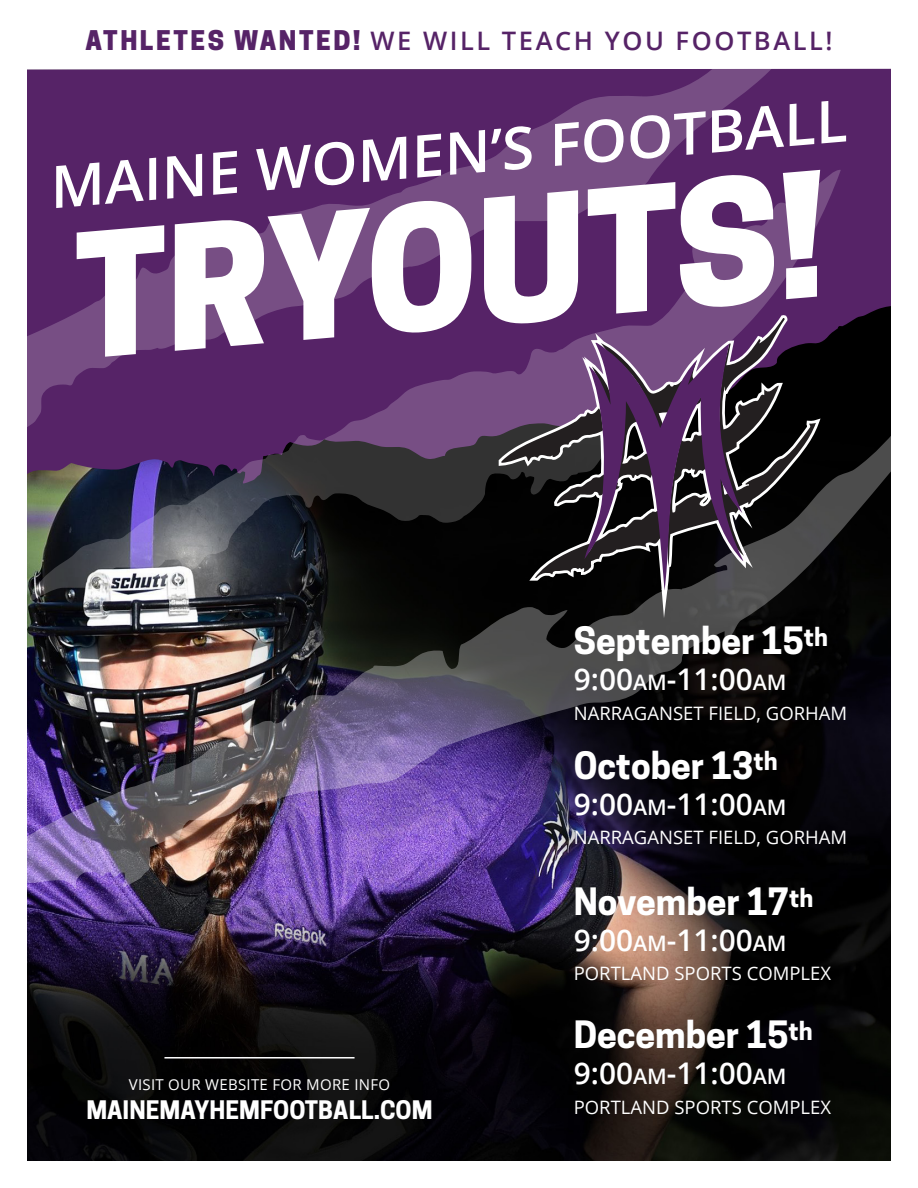
<style>
.page{position:relative;width:918px;height:1188px;background:#fff}
.page>*{position:absolute;margin:0;border:0;box-sizing:border-box;transform-origin:0 0}
.t1{font:800 161.55px "Cooper Hewitt";color:#fff}
.t2{font:600 58.5px "Open Sans";color:#fff}
.t3{font:700 35.4px "Cooper Hewitt";color:#fff}
.t4{font:600 29.85px "Open Sans";color:#fff}
.t5{font:600 25.5px "Open Sans";letter-spacing:.1em;color:#562367}
.t6{font:700 24px "Cooper Hewitt";color:#fff}
.t7{font:18.45px "Open Sans";color:#fff}
.t8{font:15px "Open Sans";letter-spacing:.02em;color:#fff}
.s1{font-family:"Cooper Hewitt";font-weight:800}
.s2{font-size:21.3px}
</style>
<div class="page">
<img style="left:27px;top:908px;width:864px;height:253px">
<svg style="left:862px;top:69px;width:29px;height:272px;background:#4c1f5b"></svg>
<img style="left:27px;top:341px;width:864px;height:567px">
<svg style="left:27px;top:68px;width:835px;height:384px;background:#5a2a69"></svg>
<svg style="left:30px;top:168px;width:811px;height:432px;background:#543262"></svg>
<svg style="left:496px;top:313px;width:329px;height:329px;background:#2b262d"></svg>
<svg style="left:501px;top:318px;width:315px;height:260px;background:#3d2e42"></svg>
<svg style="left:584px;top:343px;width:159px;height:247px;background:#4d3953"></svg>
<hr style="left:164px;top:1057px;width:191px;height:2px;background:#fff">
<p class="t5" style="left:85px;top:24px;width:749px"><span class="s1">ATHLETES WANTED!</span> WE WILL TEACH YOU FOOTBALL!</p>
<p class="t2" style="left:45px;top:149px;width:801px;rotate:-5deg">MAINE WOMEN’S FOOTBALL</p>
<p class="t1" style="left:61px;top:204px;width:754px;rotate:-5deg">TRYOUTS!</p>
<p class="t8" style="left:129px;top:1074px;width:263px">VISIT OUR WEBSITE FOR MORE INFO</p>
<p class="t6" style="left:86px;top:1096px;width:348px">MAINEMAYHEMFOOTBALL.COM</p>
<p class="t3" style="left:574px;top:620px;width:256px">September 15<sup>th</sup></p>
<p class="t4" style="left:574px;top:658px;width:214px">9:00<span class="s2">AM</span>-11:00<span class="s2">AM</span></p>
<p class="t7" style="left:574px;top:700px;width:275px">NARRAGANSET FIELD, GORHAM</p>
<p class="t3" style="left:574px;top:745px;width:206px">October 13<sup>th</sup></p>
<p class="t4" style="left:574px;top:783px;width:214px">9:00<span class="s2">AM</span>-11:00<span class="s2">AM</span></p>
<p class="t7" style="left:574px;top:825px;width:275px">NARRAGANSET FIELD, GORHAM</p>
<p class="t3" style="left:574px;top:881px;width:241px">November 17<sup>th</sup></p>
<p class="t4" style="left:574px;top:919px;width:214px">9:00<span class="s2">AM</span>-11:00<span class="s2">AM</span></p>
<p class="t7" style="left:574px;top:961px;width:259px">PORTLAND SPORTS COMPLEX</p>
<p class="t3" style="left:574px;top:1014px;width:241px">December 15<sup>th</sup></p>
<p class="t4" style="left:574px;top:1052px;width:214px">9:00<span class="s2">AM</span>-11:00<span class="s2">AM</span></p>
<p class="t7" style="left:574px;top:1094px;width:259px">PORTLAND SPORTS COMPLEX</p>
</div>
